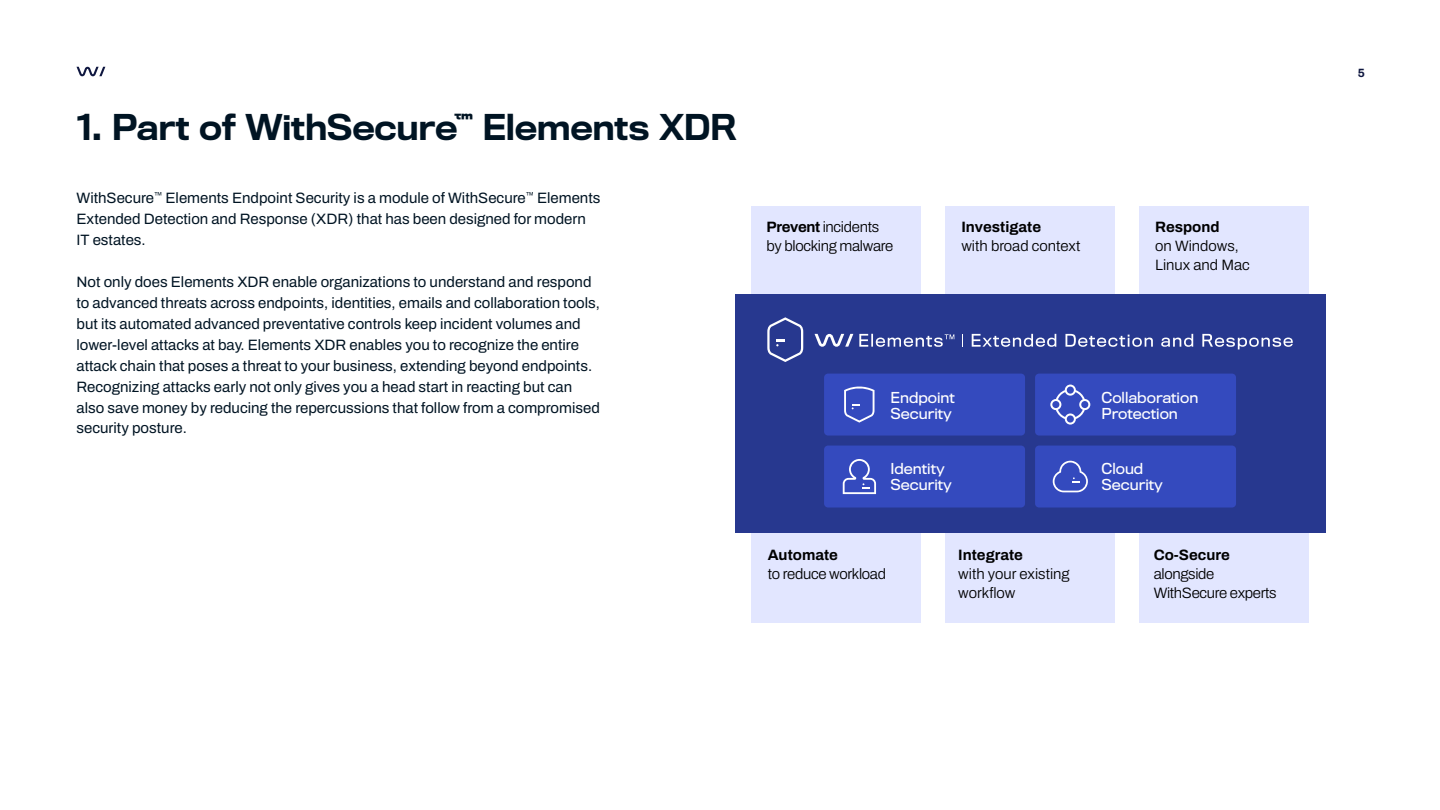
<style>
.page{position:relative;width:1440px;height:810px;background:#fff}
.page>*{position:absolute;margin:0;border:0;box-sizing:border-box;transform-origin:0 0}
.t1{font:500 33px "Titling Gothic FB";letter-spacing:-.01em;color:#001423}
.t2{font:15px/21px "Archivo";color:#001423}
.t3{font:300 15px/19px "Archivo";letter-spacing:-.02em;color:#000}
.t4{font:300 15px/19px "Archivo";color:#000}
.t5{font:700 15px "Archivo";color:#000}
.t6{font:14.02px/16px "Titling Gothic FB Normal";color:#fff}
.t7{font:700 12px "Archivo";color:#0e163f}
.s1{font-weight:700}
</style>
<div class="page">
<svg style="left:76px;top:67px;width:29px;height:9px"></svg>
<div style="left:751px;top:206px;width:170px;height:252px;background:#e2e6ff"></div>
<div style="left:945px;top:206px;width:170px;height:252px;background:#e2e6ff"></div>
<div style="left:1139px;top:206px;width:169px;height:252px;background:#e2e6ff"></div>
<div style="left:751px;top:364px;width:170px;height:258px;background:#e2e6ff"></div>
<div style="left:945px;top:364px;width:170px;height:258px;background:#e2e6ff"></div>
<div style="left:1139px;top:364px;width:169px;height:258px;background:#e2e6ff"></div>
<div style="left:735px;top:294px;width:590px;height:239px;background:#27388f"></div>
<svg style="left:767px;top:317px;width:36px;height:45px"></svg>
<svg style="left:815px;top:334px;width:38px;height:13px"></svg>
<svg style="left:972px;top:334px;width:84px;height:13px"></svg>
<svg style="left:1065px;top:334px;width:88px;height:13px"></svg>
<svg style="left:1161px;top:334px;width:32px;height:13px"></svg>
<svg style="left:1202px;top:334px;width:91px;height:15px"></svg>
<svg style="left:859px;top:334px;width:95px;height:13px"></svg>
<svg style="left:962px;top:334px;width:1px;height:13px"></svg>
<div style="left:824px;top:374px;width:201px;height:62px;background:#344abe;border-radius:4px"></div>
<svg style="left:844px;top:386px;width:31px;height:37px"></svg>
<div style="left:1035px;top:446px;width:201px;height:62px;background:#344abe;border-radius:4px"></div>
<svg style="left:1053px;top:461px;width:35px;height:31px"></svg>
<div style="left:1035px;top:374px;width:201px;height:62px;background:#344abe;border-radius:4px"></div>
<svg style="left:1050px;top:385px;width:40px;height:40px"></svg>
<div style="left:824px;top:446px;width:201px;height:62px;background:#344abe;border-radius:4px"></div>
<svg style="left:843px;top:459px;width:33px;height:35px"></svg>
<h1 class="t1" style="left:76px;top:101px;width:662px">1. Part of WithSecure<sup>™</sup> Elements XDR</h1>
<p class="t2" style="left:76px;top:187px;width:526px">WithSecure<sup>™</sup> Elements Endpoint Security is a module of WithSecure<sup>™</sup> Elements<br>Extended Detection and Response (XDR) that has been designed for modern<br>IT estates.</p>
<p class="t2" style="left:77px;top:271px;width:525px">Not only does Elements XDR enable organizations to understand and respond to advanced threats across endpoints, identities, emails and collaboration tools, but its automated advanced preventative controls keep incident volumes and lower-level attacks at bay. Elements XDR enables you to recognize the entire attack chain that poses a threat to your business, extending beyond endpoints.<br>Recognizing attacks early not only gives you a head start in reacting but can also save money by reducing the repercussions that follow from a compromised security posture.</p>
<p class="t3" style="left:767px;top:217px;width:128px"><span class="s1">Prevent</span> incidents by blocking malware</p>
<p class="t5" style="left:1155px;top:215px;width:66px">Respond</p>
<p class="t5" style="left:961px;top:215px;width:81px">Investigate</p>
<p class="t4" style="left:961px;top:236px;width:121px">with broad context</p>
<p class="t4" style="left:1155px;top:236px;width:96px">on Windows,<br>Linux and Mac</p>
<p class="t6" style="left:891px;top:390px;width:66px">Endpoint<br>Security</p>
<p class="t6" style="left:1102px;top:390px;width:98px">Collaboration<br>Protection</p>
<p class="t6" style="left:891px;top:461px;width:63px">Identity<br>Security</p>
<p class="t6" style="left:1102px;top:461px;width:63px">Cloud<br>Security</p>
<p class="t5" style="left:768px;top:543px;width:72px">Automate</p>
<p class="t3" style="left:768px;top:564px;width:120px">to reduce workload</p>
<p class="t5" style="left:958px;top:543px;width:66px">Integrate</p>
<p class="t4" style="left:958px;top:564px;width:113px">with your existing workflow</p>
<p class="t5" style="left:1154px;top:543px;width:78px">Co-Secure</p>
<p class="t3" style="left:1154px;top:564px;width:124px">alongside<br>WithSecure experts</p>
<p class="t7" style="left:1358px;top:63px;width:9px">5</p>
</div>
